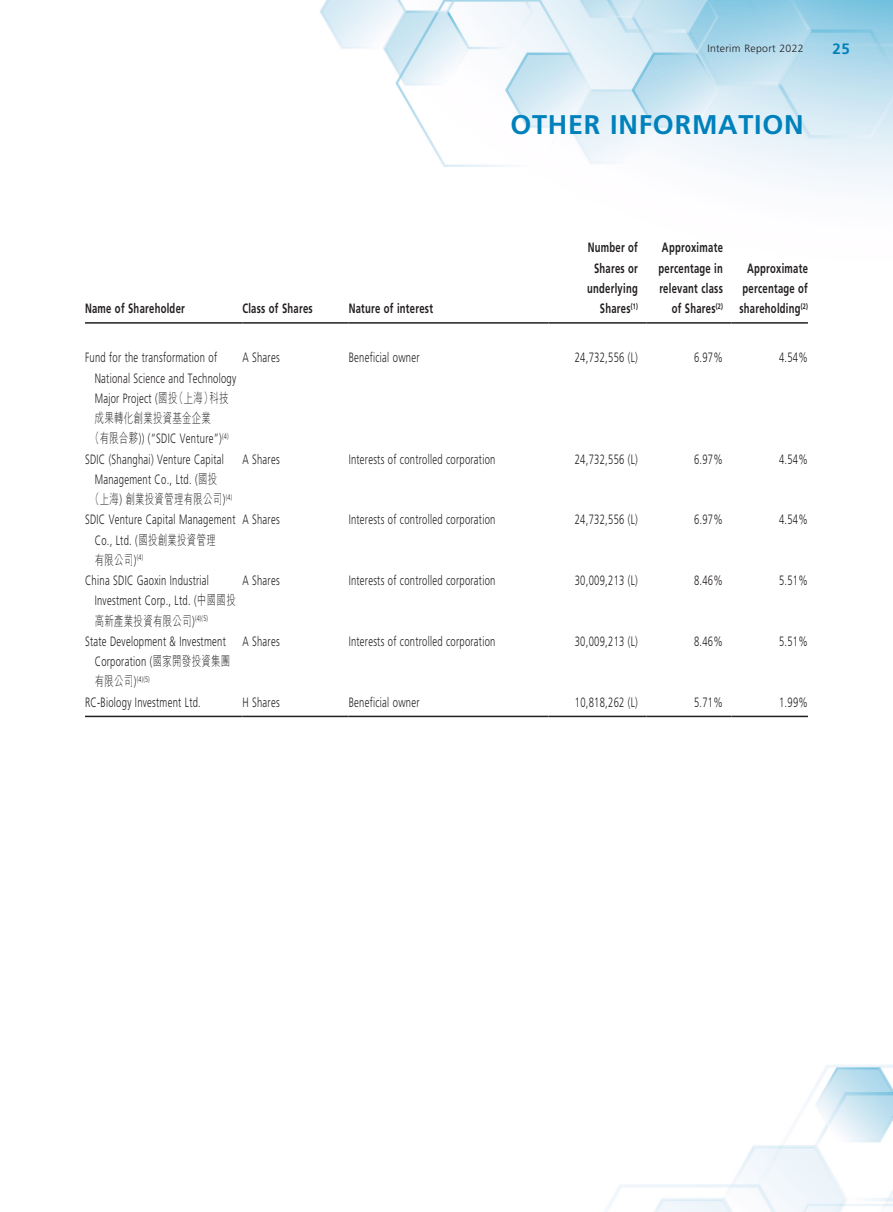
<style>
.page{position:relative;width:893px;height:1212px;background:#fff}
.page>*{position:absolute;margin:0;border:0;box-sizing:border-box;transform-origin:0 0}
.t1{font:700 27px "Frutiger LT Std";letter-spacing:.03em;color:#0081bb}
.t2{font:700 15px "Frutiger LT Std";color:#0081bb}
.t3{font:300 13.5px/20.2px "Frutiger LT Std";letter-spacing:.03em;color:#231f20;scale:.7 1}
.t4{font:700 13.5px/20.2px "Frutiger LT Std";letter-spacing:.03em;color:#231f20;text-align:right;scale:.7 1}
.t5{font:300 13.5px "M Hei HK";letter-spacing:.03em;color:#231f20;scale:.7 1}
.t6{font:300 10.5px "Frutiger LT Std";letter-spacing:.03em;color:#231f20}
.t7{font:300 7.8px "Frutiger LT Std";color:#231f20;scale:.7 1}
.s1{font-family:"M Hei HK"}
.s2{font-family:"Frutiger LT Std"}
.s3{font-family:"M Hei HK";font-size:13.5px}
.s4{font-size:13.5px}
</style>
<div class="page">
<img style="left:85px;top:0;width:808px;height:1212px">
<hr style="left:85px;top:322px;width:157px;height:2px;background:#231f20">
<hr style="left:242px;top:322px;width:107px;height:2px;background:#231f20">
<hr style="left:349px;top:322px;width:200px;height:2px;background:#231f20">
<hr style="left:549px;top:322px;width:97px;height:2px;background:#231f20">
<hr style="left:646px;top:322px;width:85px;height:2px;background:#231f20">
<hr style="left:731px;top:322px;width:77px;height:2px;background:#231f20">
<hr style="left:85px;top:716px;width:157px;height:1px;background:#231f20">
<hr style="left:242px;top:716px;width:107px;height:1px;background:#231f20">
<hr style="left:349px;top:716px;width:200px;height:1px;background:#231f20">
<hr style="left:549px;top:716px;width:97px;height:1px;background:#231f20">
<hr style="left:646px;top:716px;width:85px;height:1px;background:#231f20">
<hr style="left:731px;top:716px;width:77px;height:1px;background:#231f20">
<p class="t6" style="left:707px;top:43px;width:98px">Interim Report 2022</p>
<h1 class="t1" style="left:510px;top:109px;width:295px">OTHER INFORMATION</h1>
<p class="t2" style="left:833px;top:40px;width:19px">25</p>
<p class="t4" style="left:85px;top:298px;width:144px">Name of Shareholder</p>
<p class="t4" style="left:242px;top:298px;width:102px">Class of Shares</p>
<p class="t4" style="left:349px;top:298px;width:122px">Nature of interest</p>
<p class="t4" style="left:587px;top:238px;width:74px">Number of<br>Shares or underlying<br>Shares<sup>(1)</sup></p>
<p class="t4" style="left:659px;top:238px;width:93px">Approximate percentage in relevant class of Shares<sup>(2)</sup></p>
<p class="t4" style="left:739px;top:258px;width:99px;text-align:center">Approximate percentage of shareholding<sup>(2)</sup></p>
<p class="t3" style="left:242px;top:348px;width:55px">A Shares</p>
<p class="t3" style="left:349px;top:348px;width:103px">Beneficial owner</p>
<p class="t3" style="left:575px;top:348px;width:92px">24,732,556 (L)</p>
<p class="t3" style="left:694px;top:348px;width:43px">6.97%</p>
<p class="t3" style="left:779px;top:348px;width:43px">4.54%</p>
<p class="t3" style="left:95px;top:348px;width:204px;text-indent:-10px">Fund for the transformation of<br>National Science and Technology<br>Major Project (<span class="s1">國投（上海）科技</span></p>
<p class="t5" style="left:95px;top:411px;width:168px">成果轉化創業投資基金企業</p>
<p class="t3" style="left:90px;top:429px;width:199px"><span class="s1">（有限合夥</span>)) (“SDIC Venture”)<sup>(4)</sup></p>
<p class="t3" style="left:85px;top:449px;width:200px;text-align:center">SDIC (Shanghai) Venture Capital<br>Management Co., Ltd. (<span class="s1">國投</span></p>
<p class="t5" style="left:90px;top:492px;width:205px">（上海<span class="s2">)</span> 創業投資管理有限公司<span class="s2">)</span><sup>(4)</sup></p>
<p class="t3" style="left:242px;top:449px;width:55px">A Shares</p>
<p class="t3" style="left:349px;top:449px;width:211px">Interests of controlled corporation</p>
<p class="t3" style="left:575px;top:449px;width:92px">24,732,556 (L)</p>
<p class="t3" style="left:694px;top:449px;width:43px">6.97%</p>
<p class="t3" style="left:779px;top:449px;width:43px">4.54%</p>
<p class="t3" style="left:242px;top:510px;width:55px">A Shares</p>
<p class="t3" style="left:349px;top:510px;width:211px">Interests of controlled corporation</p>
<p class="t3" style="left:575px;top:510px;width:92px">24,732,556 (L)</p>
<p class="t3" style="left:694px;top:510px;width:43px">6.97%</p>
<p class="t3" style="left:779px;top:510px;width:43px">4.54%</p>
<p class="t3" style="left:95px;top:510px;width:203px;text-indent:-10px">SDIC Venture Capital Management<br>Co., Ltd. (<span class="s1">國投創業投資管理</span></p>
<p class="t5" style="left:95px;top:553px;width:71px">有限公司<span class="s2">)</span><sup>(4)</sup></p>
<p class="t3" style="left:242px;top:571px;width:55px">A Shares</p>
<p class="t3" style="left:349px;top:571px;width:211px">Interests of controlled corporation</p>
<p class="t3" style="left:575px;top:571px;width:92px">30,009,213 (L)</p>
<p class="t3" style="left:694px;top:571px;width:43px">8.46%</p>
<p class="t3" style="left:779px;top:571px;width:43px">5.51%</p>
<p class="t3" style="left:95px;top:571px;width:203px;text-indent:-10px">China SDIC Gaoxin Industrial<br>Investment Corp., Ltd. (<span class="s1">中國國投</span></p>
<p class="t5" style="left:95px;top:614px;width:163px">高新產業投資有限公司<span class="s2">)</span><sup>(4)(5)</sup></p>
<p class="t3" style="left:95px;top:631px;width:195px;text-indent:-10px">State Development &amp; Investment<br>Corporation (<span class="s1">國家開發投資集團</span></p>
<p class="t7" style="left:95px;top:675px;width:80px"><span class="s3">有限公司</span><span class="s4">)</span>(4)(5)</p>
<p class="t3" style="left:242px;top:631px;width:55px">A Shares</p>
<p class="t3" style="left:349px;top:631px;width:211px">Interests of controlled corporation</p>
<p class="t3" style="left:575px;top:631px;width:92px">30,009,213 (L)</p>
<p class="t3" style="left:694px;top:631px;width:43px">8.46%</p>
<p class="t3" style="left:779px;top:631px;width:43px">5.51%</p>
<p class="t3" style="left:85px;top:692px;width:167px">RC-Biology Investment Ltd.</p>
<p class="t3" style="left:242px;top:692px;width:55px">H Shares</p>
<p class="t3" style="left:349px;top:692px;width:103px">Beneficial owner</p>
<p class="t3" style="left:575px;top:692px;width:92px">10,818,262 (L)</p>
<p class="t3" style="left:694px;top:692px;width:43px">5.71%</p>
<p class="t3" style="left:779px;top:692px;width:43px">1.99%</p>
</div>
